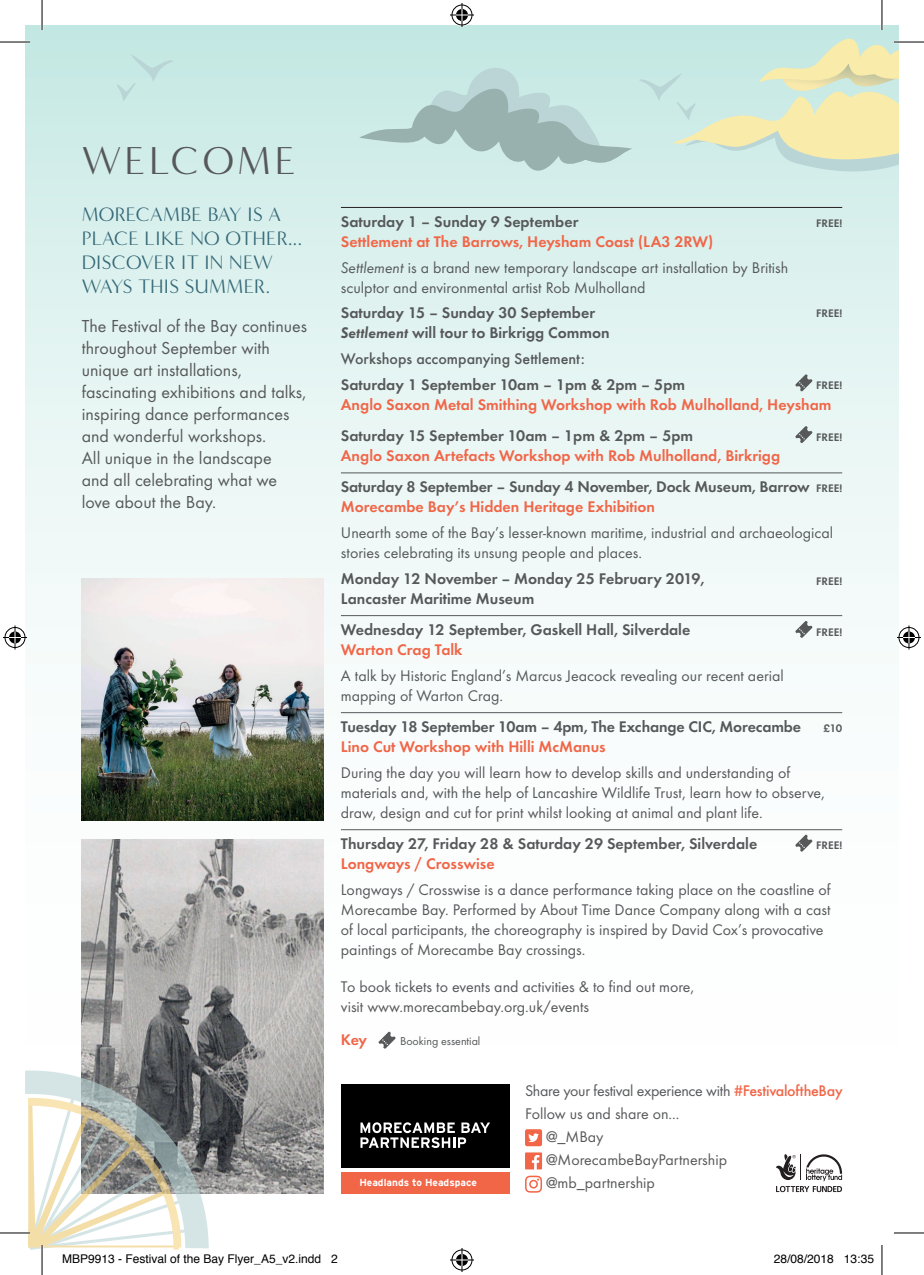
<style>
.page{position:relative;width:924px;height:1275px;background:#fff}
.page>*{position:absolute;margin:0;border:0;box-sizing:border-box;transform-origin:0 0}
.t1{font:40px "Minerva Modern";letter-spacing:.09em;color:#57585a}
.t2{font:20px/24px "Minerva Modern";letter-spacing:.02em;color:#356877}
.t3{font:18px/22px "Futura T";color:#57585a}
.t4{font:16px/20px "Futura T";color:#57585a}
.t5{font:600 16px/20px "Futura T";color:#57585a}
.t6{font:600 16px "Futura T";color:#f26648}
.t7{font:16px "Futura T";letter-spacing:-.02em;color:#57585a}
.t8{font:500 16px "Futura T";color:#57585a}
.t9{font:12px "Helvetica";color:#000}
.t10{font:12px "Futura T";color:#57585a}
.t11{font:600 11.4px "Futura T";color:#57585a}
.t12{font:700 10.2px "Interstate";color:#fff}
.s1{font-weight:600;color:#f26648}
.s2{font-style:italic}
.s3{font-weight:500;color:#f26648}
</style>
<div class="page">
<div style="left:25px;top:25px;width:873px;height:1225px;background:linear-gradient(to bottom,#d1ede9,#fff)"></div>
<svg style="left:638px;top:25px;width:260px;height:160px;background:#d6e8d3"></svg>
<hr style="left:341px;top:207px;width:500px;height:1px;background:#231f20">
<hr style="left:341px;top:472px;width:500px;height:1px;background:#57585a">
<hr style="left:341px;top:615px;width:500px;height:1px;background:#57585a">
<hr style="left:341px;top:712px;width:500px;height:1px;background:#57585a">
<hr style="left:341px;top:829px;width:500px;height:1px;background:#57585a">
<svg style="left:775px;top:1152px;width:66px;height:40px"></svg>
<div style="left:341px;top:1084px;width:168px;height:83px;background:#000001"></div>
<svg style="left:360px;top:1122px;width:130px;height:26px"></svg>
<div style="left:341px;top:1172px;width:168px;height:21px;background:#f26648"></div>
<div style="left:524px;top:1129px;width:18px;height:17px;background:#f26648;border-radius:2px"></div>
<svg style="left:528px;top:1133px;width:10px;height:9px"></svg>
<svg style="left:524px;top:1152px;width:18px;height:17px"></svg>
<svg style="left:524px;top:1175px;width:18px;height:17px"></svg>
<svg style="left:359px;top:63px;width:273px;height:120px;background:#bddad7"></svg>
<svg style="left:117px;top:54px;width:56px;height:47px;background:#c6e6e2"></svg>
<img style="left:82px;top:578px;width:242px;height:242px">
<img style="left:82px;top:839px;width:242px;height:354px">
<svg style="left:794px;top:374px;width:18px;height:17px"></svg>
<svg style="left:794px;top:426px;width:18px;height:17px"></svg>
<svg style="left:794px;top:621px;width:18px;height:17px"></svg>
<svg style="left:794px;top:834px;width:18px;height:17px"></svg>
<svg style="left:378px;top:1031px;width:17px;height:17px"></svg>
<hr style="left:0;top:41px;width:30px;height:2px;background:#fff">
<hr style="left:893px;top:41px;width:30px;height:2px;background:#fff">
<hr style="left:893px;top:1231px;width:30px;height:3px;background:#fff">
<hr style="left:41px;top:0;width:2px;height:30px;background:#fff">
<hr style="left:880px;top:0;width:2px;height:30px;background:#fff">
<hr style="left:880px;top:1245px;width:2px;height:30px;background:#fff">
<hr style="left:0;top:42px;width:30px;height:1px;background:#000">
<hr style="left:893px;top:42px;width:30px;height:1px;background:#000">
<hr style="left:0;top:1232px;width:30px;height:1px;background:#000">
<hr style="left:893px;top:1232px;width:30px;height:1px;background:#000">
<hr style="left:42px;top:0;width:1px;height:30px;background:#000">
<hr style="left:42px;top:1245px;width:1px;height:30px;background:#000">
<hr style="left:881px;top:0;width:1px;height:30px;background:#000">
<hr style="left:881px;top:1245px;width:1px;height:30px;background:#000">
<svg style="left:450px;top:3px;width:24px;height:24px"></svg>
<svg style="left:450px;top:1248px;width:24px;height:24px"></svg>
<svg style="left:3px;top:625px;width:24px;height:24px"></svg>
<svg style="left:896px;top:625px;width:24px;height:24px"></svg>
<svg style="left:25px;top:1068px;width:296px;height:198px"></svg>
<h1 class="t1" style="left:82px;top:138px;width:215px">WELCOME</h1>
<p class="t2" style="left:82px;top:202px;width:222px">MORECAMBE BAY IS A<br>PLACE LIKE NO OTHER...<br>DISCOVER IT IN NEW<br>WAYS THIS SUMMER.</p>
<p class="t3" style="left:82px;top:315px;width:227px">The Festival of the Bay continues throughout September with unique art installations, fascinating exhibitions and talks, inspiring dance performances and wonderful workshops.<br>All unique in the landscape<br>and all celebrating what we love about the Bay.</p>
<p class="t5" style="left:341px;top:211px;width:239px">Saturday 1 – Sunday 9 September</p>
<p class="t4" style="left:341px;top:229px;width:449px;line-height:25.6px"><span class="s1">Settlement at The Barrows, Heysham Coast (LA3 2RW)<br></span><span class="s2">Settlement</span> is a brand new temporary landscape art installation by British</p>
<p class="t4" style="left:341px;top:277px;width:306px">sculptor and environmental artist Rob Mulholland</p>
<p class="t5" style="left:341px;top:303px;width:270px">Saturday 15 – Sunday 30 September<br><span class="s2">Settlement</span> will tour to Birkrigg Common</p>
<p class="t8" style="left:341px;top:349px;width:245px">Workshops accompanying Settlement:</p>
<p class="t5" style="left:341px;top:374px;width:345px">Saturday 1 September 10am – 1pm &amp; 2pm – 5pm</p>
<p class="t6" style="left:341px;top:395px;width:492px">Anglo Saxon Metal Smithing Workshop with Rob Mulholland, Heysham</p>
<p class="t5" style="left:341px;top:425px;width:353px">Saturday 15 September 10am – 1pm &amp; 2pm – 5pm</p>
<p class="t6" style="left:341px;top:446px;width:440px">Anglo Saxon Artefacts Workshop with Rob Mulholland, Birkrigg</p>
<p class="t5" style="left:341px;top:477px;width:470px">Saturday 8 September – Sunday 4 November, Dock Museum, Barrow</p>
<p class="t6" style="left:341px;top:497px;width:315px">Morecambe Bay’s Hidden Heritage Exhibition</p>
<p class="t4" style="left:341px;top:522px;width:493px">Unearth some of the Bay’s lesser-known maritime, industrial and archaeological stories celebrating its unsung people and places.</p>
<p class="t5" style="left:341px;top:568px;width:365px">Monday 12 November – Monday 25 February 2019,<br>Lancaster Maritime Museum</p>
<p class="t5" style="left:341px;top:619px;width:351px">Wednesday 12 September, Gaskell Hall, Silverdale</p>
<p class="t6" style="left:341px;top:640px;width:123px">Warton Crag Talk</p>
<p class="t4" style="left:341px;top:665px;width:444px">A talk by Historic England’s Marcus Jeacock revealing our recent aerial mapping of Warton Crag.</p>
<p class="t5" style="left:341px;top:716px;width:461px">Tuesday 18 September 10am – 4pm, The Exchange CIC, Morecambe</p>
<p class="t6" style="left:341px;top:737px;width:266px">Lino Cut Workshop with Hilli McManus</p>
<p class="t4" style="left:341px;top:762px;width:485px">During the day you will learn how to develop skills and understanding of materials and, with the help of Lancashire Wildlife Trust, learn how to observe, draw, design and cut for print whilst looking at animal and plant life.</p>
<p class="t5" style="left:341px;top:833px;width:417px">Thursday 27, Friday 28 &amp; Saturday 29 September, Silverdale</p>
<p class="t6" style="left:341px;top:854px;width:155px">Longways / Crosswise</p>
<p class="t4" style="left:341px;top:879px;width:491px">Longways / Crosswise is a dance performance taking place on the coastline of Morecambe Bay. Performed by About Time Dance Company along with a cast of local participants, the choreography is inspired by David Cox’s provocative paintings of Morecambe Bay crossings.</p>
<p class="t4" style="left:341px;top:976px;width:354px">To book tickets to events and activities &amp; to find out more, visit www.morecambebay.org.uk/events</p>
<p class="t11" style="left:815px;top:216px;width:27px">FREE!</p>
<p class="t11" style="left:815px;top:306px;width:27px">FREE!</p>
<p class="t11" style="left:815px;top:378px;width:27px">FREE!</p>
<p class="t11" style="left:815px;top:430px;width:27px">FREE!</p>
<p class="t11" style="left:815px;top:482px;width:27px">FREE!</p>
<p class="t11" style="left:815px;top:574px;width:27px">FREE!</p>
<p class="t11" style="left:815px;top:625px;width:27px">FREE!</p>
<p class="t11" style="left:823px;top:721px;width:20px">£10</p>
<p class="t11" style="left:815px;top:838px;width:27px">FREE!</p>
<p class="t6" style="left:341px;top:1030px;width:28px">Key</p>
<p class="t10" style="left:400px;top:1033px;width:82px">Booking essential</p>
<p class="t12" style="left:359px;top:1176px;width:119px">Headlands to Headspace</p>
<p class="t7" style="left:524px;top:1081px;width:319px">Share your festival experience with <span class="s3">#FestivaloftheBay</span></p>
<p class="t4" style="left:524px;top:1103px;width:156px">Follow us and share on...</p>
<p class="t4" style="left:546px;top:1126px;width:59px">@_MBay</p>
<p class="t4" style="left:546px;top:1149px;width:182px">@MorecambeBayPartnership</p>
<p class="t4" style="left:546px;top:1173px;width:110px">@mb_partnership</p>
<p class="t9" style="left:62px;top:1253px;width:277px">MBP9913 - Festival of the Bay Flyer_A5_v2.indd 2</p>
<p class="t9" style="left:773px;top:1253px;width:102px">28/08/2018 13:35</p>
</div>
